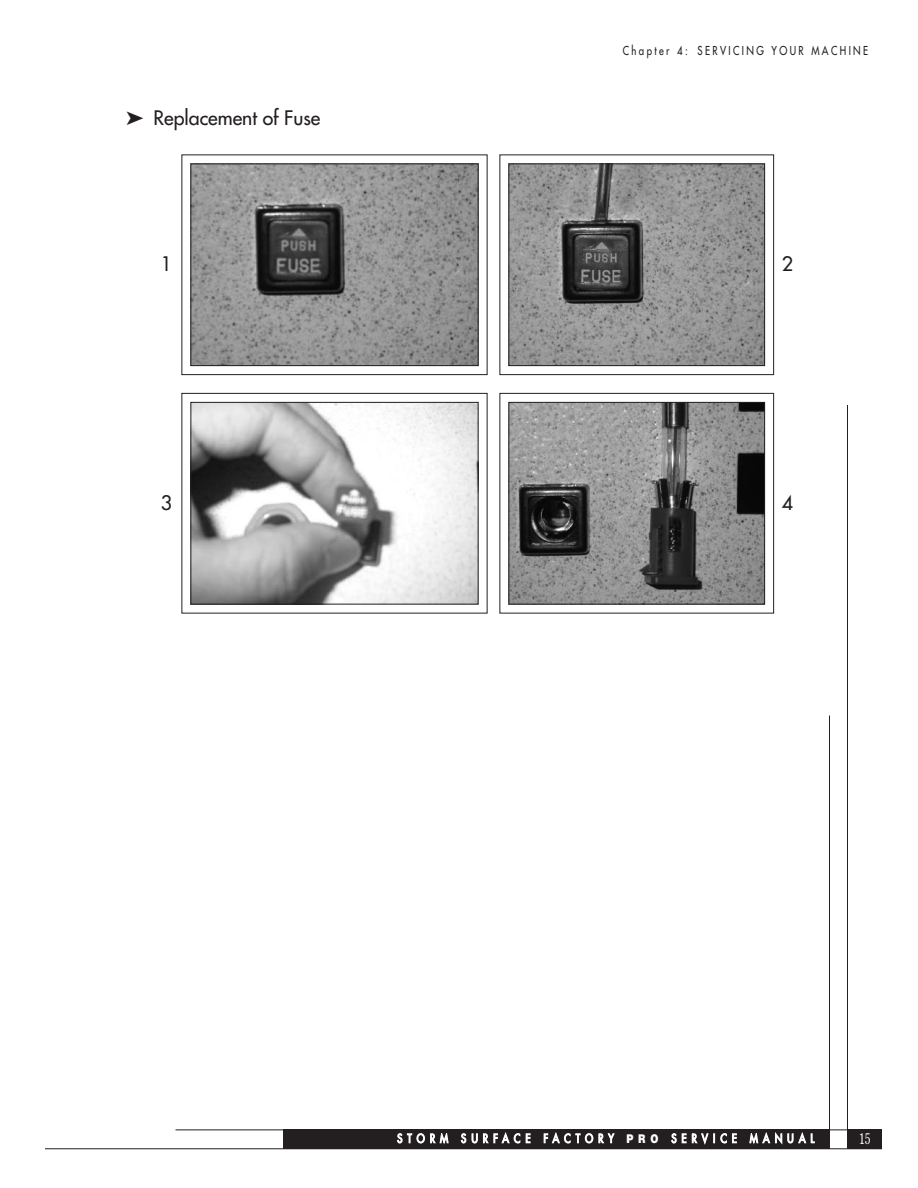
<style>
.page{position:relative;width:918px;height:1188px;background:#fff}
.page>*{position:absolute;margin:0;border:0;box-sizing:border-box;transform-origin:0 0}
.t1{font:19.5px "Futura";color:#231f20}
.t2{font:15px "Century Old Style";color:#fff;scale:.75 1}
.t3{font:12px "Futura";letter-spacing:.52em;color:#fff;scale:.8 1}
.t4{font:12px "Futura";letter-spacing:.25em;color:#231f20;scale:.8 1}
.s1{font-family:"Helvetica";font-weight:900}
</style>
<div class="page">
<div style="left:284px;top:1130px;width:598px;height:19px;background:#231f20"></div>
<div style="left:830px;top:1129px;width:18px;height:21px;background:#fff"></div>
<hr style="left:45px;top:1148px;width:837px;height:1px;background:#231f20">
<hr style="left:176px;top:1130px;width:706px;height:1px;background:#231f20">
<hr style="left:847px;top:405px;width:1px;height:744px;background:#231f20">
<hr style="left:829px;top:715px;width:1px;height:434px;background:#231f20">
<div style="left:500px;top:154px;width:274px;height:221px;border:1px solid #231f20"></div>
<div style="left:500px;top:393px;width:274px;height:221px;border:1px solid #231f20"></div>
<img style="left:192px;top:166px;width:284px;height:198px">
<div style="left:190px;top:164px;width:288px;height:202px;border:1px solid #231f20"></div>
<img style="left:510px;top:166px;width:253px;height:198px">
<div style="left:508px;top:164px;width:257px;height:202px;border:1px solid #231f20"></div>
<img style="left:192px;top:404px;width:284px;height:198px">
<div style="left:190px;top:402px;width:288px;height:202px;border:1px solid #231f20"></div>
<img style="left:510px;top:404px;width:253px;height:198px">
<div style="left:508px;top:402px;width:257px;height:202px;border:1px solid #231f20"></div>
<h1 class="t1" style="left:126px;top:108px;width:196px">➤ Replacement of Fuse</h1>
<h1 class="t1" style="left:161px;top:255px;width:13px">1</h1>
<h1 class="t1" style="left:161px;top:493px;width:13px">3</h1>
<p class="t4" style="left:623px;top:45px;width:308px">Chapter 4: SERVICING YOUR MACHINE</p>
<h1 class="t1" style="left:782px;top:255px;width:13px">2</h1>
<h1 class="t1" style="left:782px;top:493px;width:13px">4</h1>
<p class="t3" style="left:397px;top:1132px;width:523px">STORM SURFACE FACTORY <span class="s1">PRO</span> SERVICE MANUAL</p>
<p class="t2" style="left:859px;top:1130px;width:16px">15</p>
</div>
